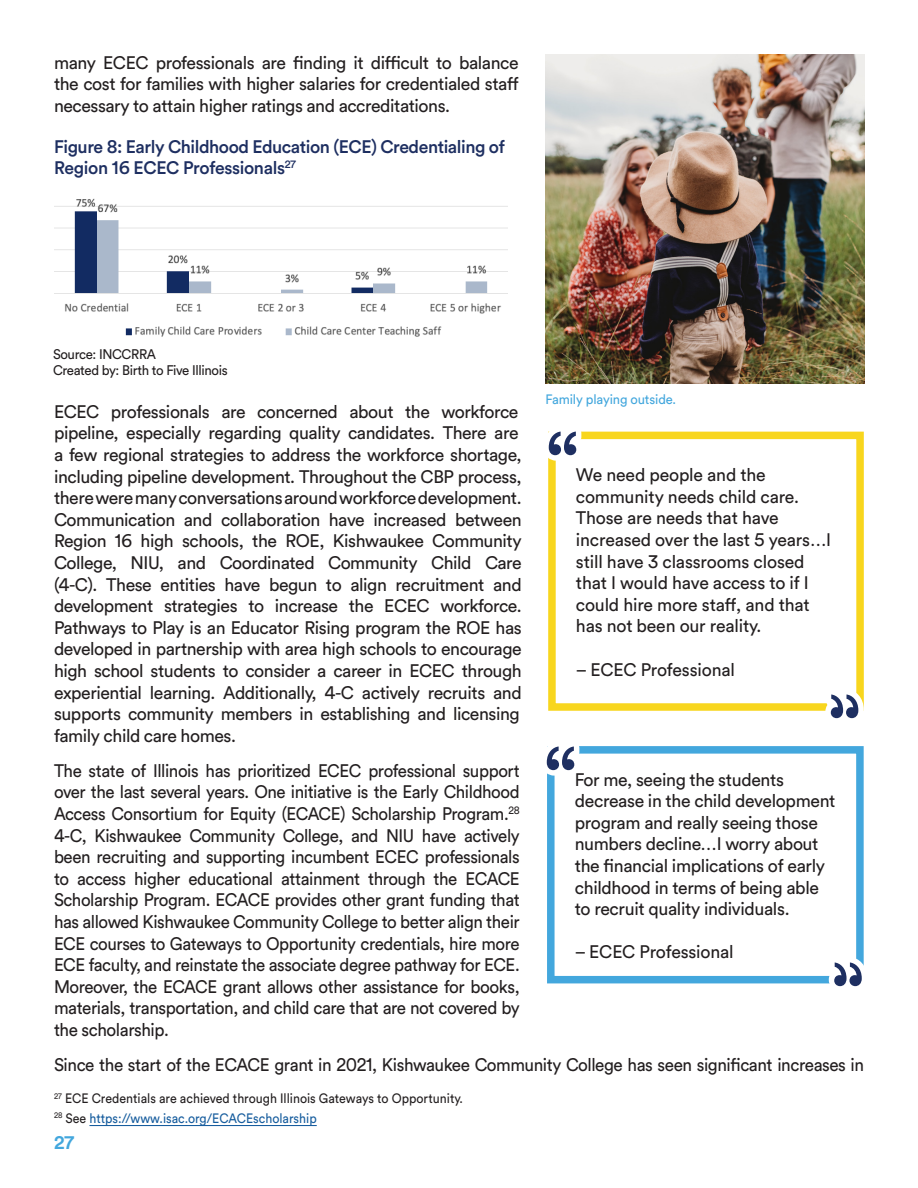
<style>
.page{position:relative;width:918px;height:1188px;background:#fff}
.page>*{position:absolute;margin:0;border:0;box-sizing:border-box;transform-origin:0 0}
.t1{font:18px/21.6px "Circular Air Pro";letter-spacing:-.025em;color:#231f20}
.t2{font:18px/21.6px "Circular Air Pro";letter-spacing:-.025em;color:#231f20;text-align:justify;scale:.94 1}
.t3{font:18px "Circular Air Pro";letter-spacing:-.025em;color:#231f20;scale:.95 1}
.t4{font:500 18px/21.6px "Circular Air Pro";letter-spacing:-.025em;color:#1e2f61}
.t5{font:700 18px "Circular Air Pro";color:#43a7dd}
.t6{font:13.8px "Circular Air Pro";letter-spacing:-.025em;color:#231f20;scale:.96 1}
.t7{font:13.5px "Circular Air Pro";color:#231f20;scale:.92 1}
.t8{font:13.5px "Circular Air Pro";color:#175d9e;scale:.92 1}
.t9{font:13.5px "Circular Air Pro";letter-spacing:-.01em;color:#43a7dd;scale:.96 1}
.s1{color:#231f20}
</style>
<div class="page">
<hr style="left:89px;top:1125px;width:228px;height:1px;background:#175d9e">
<div style="left:548px;top:432px;width:316px;height:279px;border:8px solid #f8d61e"></div>
<svg style="left:548px;top:431px;width:37px;height:33px"></svg>
<svg style="left:822px;top:683px;width:42px;height:36px"></svg>
<div style="left:547px;top:746px;width:317px;height:237px;border:8px solid #43a7dd"></div>
<svg style="left:546px;top:746px;width:37px;height:33px"></svg>
<svg style="left:825px;top:951px;width:39px;height:36px"></svg>
<img style="left:546px;top:54px;width:319px;height:329px">
<img style="left:54px;top:198px;width:454px;height:139px">
<img style="left:553px;top:54px;width:307px;height:326px">
<p class="t1" style="left:54px;top:51px;width:466px;text-align:justify">many ECEC professionals are finding it difficult to balance the cost for families with higher salaries for credentialed staff necessary to attain higher ratings and accreditations.</p>
<p class="t4" style="left:54px;top:135px;width:452px">Figure 8: Early Childhood Education (ECE) Credentialing of<br>Region 16 ECEC Professionals<sup>27</sup></p>
<p class="t6" style="left:53px;top:345px;width:109px">Source: INCCRRA</p>
<p class="t6" style="left:53px;top:361px;width:183px">Created by: Birth to Five Illinois</p>
<p class="t9" style="left:546px;top:391px;width:137px">Family playing outside.</p>
<p class="t1" style="left:54px;top:400px;width:469px">ECEC professionals are concerned about the workforce pipeline, especially regarding quality candidates. There are a few regional strategies to address the workforce shortage, including pipeline development. Throughout the CBP process, there were many conversations around workforce development.<br>Communication and collaboration have increased between Region 16 high schools, the ROE, Kishwaukee Community College, NIU, and Coordinated Community Child Care (4-C). These entities have begun to align recruitment and development strategies to increase the ECEC workforce.<br>Pathways to Play is an Educator Rising program the ROE has developed in partnership with area high schools to encourage high school students to consider a career in ECEC through experiential learning. Additionally, 4-C actively recruits and supports community members in establishing and licensing family child care homes.</p>
<p class="t2" style="left:54px;top:759px;width:497px">The state of Illinois has prioritized ECEC professional support over the last several years. One initiative is the Early Childhood Access Consortium for Equity (ECACE) Scholarship Program.<sup>28<br></sup>4-C, Kishwaukee Community College, and NIU have actively been recruiting and supporting incumbent ECEC professionals to access higher educational attainment through the ECACE Scholarship Program. ECACE provides other grant funding that has allowed Kishwaukee Community College to better align their ECE courses to Gateways to Opportunity credentials, hire more ECE faculty, and reinstate the associate degree pathway for ECE.<br>Moreover, the ECACE grant allows other assistance for books, materials, transportation, and child care that are not covered by the scholarship.</p>
<p class="t3" style="left:54px;top:1053px;width:854px">Since the start of the ECACE grant in 2021, Kishwaukee Community College has seen significant increases in</p>
<p class="t1" style="left:576px;top:463px;width:257px">We need people and the community needs child care.<br>Those are needs that have increased over the last 5 years…I still have 3 classrooms closed that I would have access to if I could hire more staff, and that has not been our reality.</p>
<p class="t1" style="left:576px;top:658px;width:160px">– ECEC Professional</p>
<p class="t1" style="left:575px;top:768px;width:262px">For me, seeing the students decrease in the child development program and really seeing those numbers decline…I worry about the financial implications of early childhood in terms of being able to recruit quality individuals.</p>
<p class="t1" style="left:575px;top:941px;width:160px">– ECEC Professional</p>
<p class="t7" style="left:54px;top:1090px;width:446px"><sup>27</sup> ECE Credentials are achieved through Illinois Gateways to Opportunity.</p>
<p class="t8" style="left:54px;top:1109px;width:287px"><sup>28</sup> <span class="s1">See</span> https://www.isac.org/ECACEscholarship</p>
<p class="t5" style="left:54px;top:1130px;width:22px">27</p>
</div>
